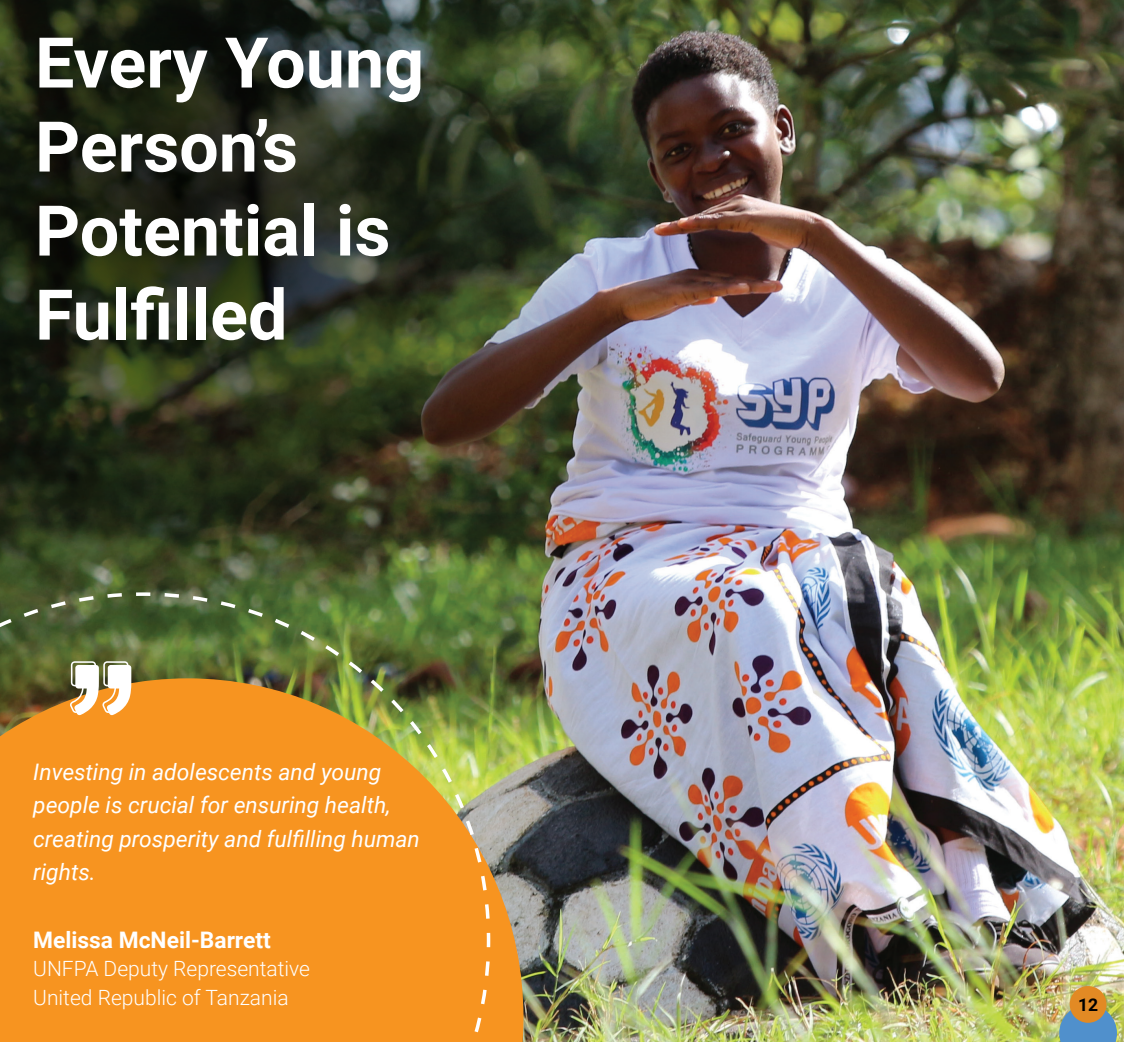
<style>
.page{position:relative;width:1124px;height:1042px;background:#fff}
.page>*{position:absolute;margin:0;border:0;box-sizing:border-box;transform-origin:0 0}
.t1{font:700 70px/84px "Roboto";color:#fff}
.t2{font:italic 22.75px/33.6px "Roboto";color:#fff}
.t3{font:700 22.75px "Roboto";color:#fff}
.t4{font:300 21px/28.7px "Roboto";color:#fff}
.t5{font:700 17.5px "Roboto";color:#000}
</style>
<div class="page">
<img style="left:523px;top:0;width:600px;height:1042px">
<img style="left:0;top:0;width:742px;height:745px">
<img style="left:492px;top:678px;width:31px;height:364px">
<svg style="left:0;top:591px;width:492px;height:451px;background:#ce8d2a"></svg>
<svg style="left:1059px;top:1004px;width:57px;height:38px;background:#6499ba"></svg>
<div style="left:1069px;top:986px;width:37px;height:37px;background:#e28a24;border-radius:50%"></div>
<h1 class="t1" style="left:35px;top:18px;width:390px">Every Young<br>Person’s<br>Potential is<br>Fulfilled</h1>
<p class="t2" style="left:33px;top:754px;width:388px">Investing in adolescents and young people is crucial for ensuring health, creating prosperity and fulfilling human rights.</p>
<p class="t3" style="left:33px;top:923px;width:239px">Melissa McNeil-Barrett</p>
<p class="t4" style="left:33px;top:953px;width:278px">UNFPA Deputy Representative<br>United Republic of Tanzania</p>
<p class="t5" style="left:1077px;top:992px;width:22px">12</p>
</div>
